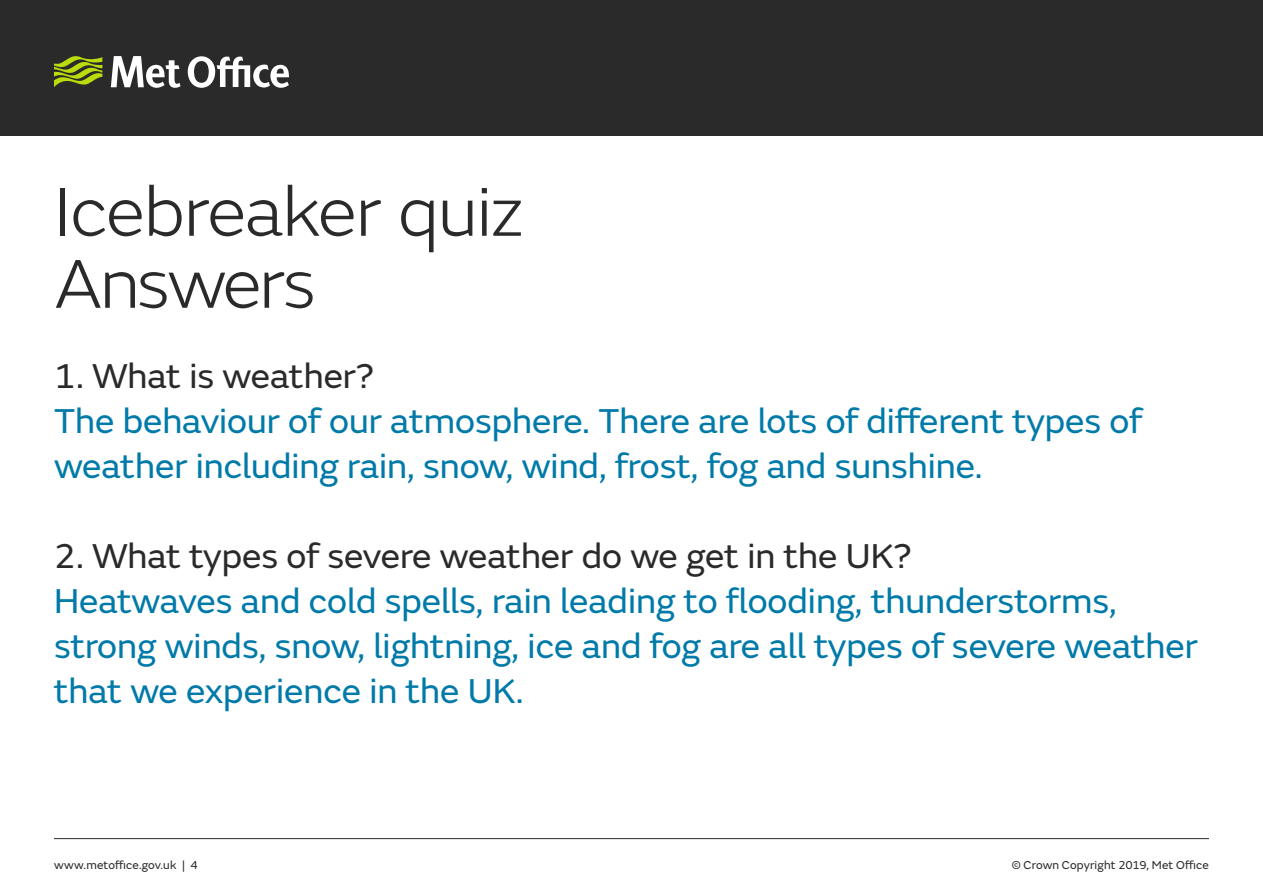
<style>
.page{position:relative;width:1263px;height:893px;background:#fff}
.page>*{position:absolute;margin:0;border:0;box-sizing:border-box;transform-origin:0 0}
.t1{font:300 72px/72px "FS Emeric";letter-spacing:-.025em;color:#2a2a2a}
.t2{font:36px/45px "FS Emeric";color:#007aa9}
.t3{font:36px "FS Emeric";color:#2a2a2a}
.t4{font:12px "FS Emeric";letter-spacing:.01em;color:#2a2a2a}
</style>
<div class="page">
<hr style="left:54px;top:838px;width:1155px;height:1px;background:#2a2a2a">
<div style="left:0;top:0;width:1263px;height:135px;background:#2a2a2a"></div>
<svg style="left:111px;top:56px;width:178px;height:32px"></svg>
<svg style="left:54px;top:56px;width:48px;height:31px"></svg>
<h1 class="t1" style="left:54px;top:173px;width:472px">Icebreaker quiz<br>Answers</h1>
<p class="t3" style="left:54px;top:350px;width:322px">1. What is weather?</p>
<p class="t2" style="left:54px;top:396px;width:1089px">The behaviour of our atmosphere. There are lots of different types of weather including rain, snow, wind, frost, fog and sunshine.</p>
<p class="t3" style="left:54px;top:530px;width:859px">2. What types of severe weather do we get in the UK?</p>
<p class="t2" style="left:54px;top:576px;width:1145px">Heatwaves and cold spells, rain leading to flooding, thunderstorms, strong winds, snow, lightning, ice and fog are all types of severe weather that we experience in the UK.</p>
<p class="t4" style="left:54px;top:856px;width:145px">www.metoffice.gov.uk | 4</p>
<p class="t4" style="left:1012px;top:856px;width:199px">© Crown Copyright 2019, Met Office</p>
</div>
